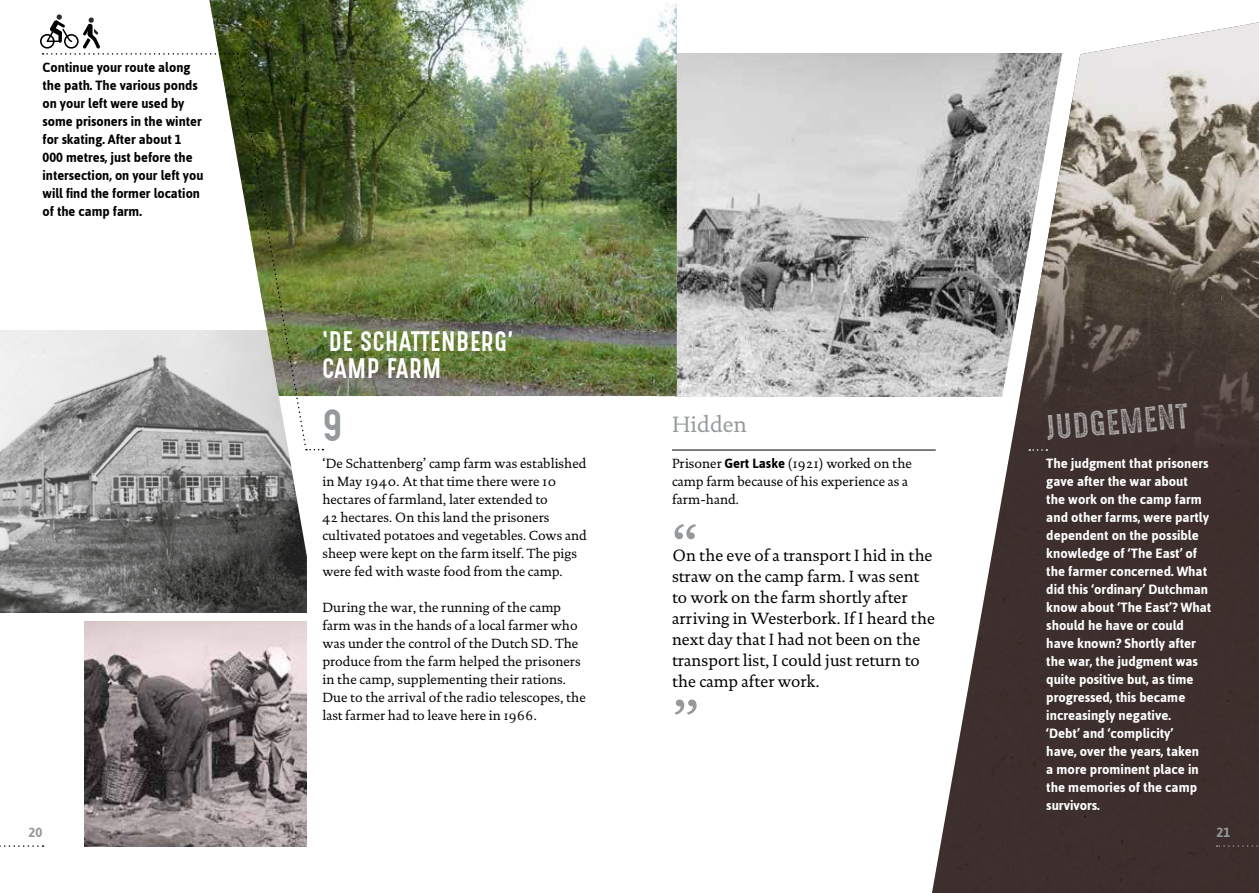
<style>
.page{position:relative;width:1259px;height:893px;background:#fff}
.page>*{position:absolute;margin:0;border:0;box-sizing:border-box;transform-origin:0 0}
.t1{font:60px "DTL Documenta SP Regular";color:#95999b}
.t2{font:38.4px "Gotcha Gothic";color:#95999b}
.t3{font:30px "Gotcha Gothic Stamp";color:#b3b2b2}
.t4{font:24px/27px "Gotcha Gothic";letter-spacing:.03em;color:#fff}
.t5{font:22.5px "DTL Documenta SP Regular";color:#95999b}
.t6{font:16.5px/21px "DTL Documenta SP Regular";color:#000}
.t7{font:700 15px/18px "Jaldi";color:#fff}
.t8{font:700 15px/18px "Jaldi";color:#000}
.t9{font:700 15px "Jaldi";color:#95999b}
.t10{font:13.5px/18px "DTL Documenta SP Regular";color:#000}
.s1{font-family:"Jaldi";font-weight:700;font-size:15px}
</style>
<div class="page">
<img style="left:677px;top:53px;width:229px;height:343px">
<img style="left:906px;top:22px;width:353px;height:871px">
<img style="left:0;top:330px;width:306px;height:282px">
<svg style="left:242px;top:449px;width:82px;height:155px"></svg>
<img style="left:209px;top:0;width:468px;height:396px">
<hr style="left:672px;top:450px;width:263px;height:1px;background:#000">
<svg style="left:1029px;top:449px;width:18px;height:2px"></svg>
<img style="left:84px;top:621px;width:222px;height:225px">
<svg style="left:40px;top:14px;width:283px;height:436px"></svg>
<svg style="left:0;top:845px;width:44px;height:2px"></svg>
<svg style="left:1216px;top:845px;width:43px;height:2px"></svg>
<p class="t8" style="left:43px;top:58px;width:162px">Continue your route along the path. The various ponds on your left were used by some prisoners in the winter for skating. After about 1<br>000 metres, just before the intersection, on your left you will find the former location of the camp farm.</p>
<h3 class="t4" style="left:322px;top:328px;width:192px">‘DE SCHATTENBERG’<br>CAMP FARM</h3>
<h2 class="t2" style="left:322px;top:396px;width:22px">9</h2>
<p class="t10" style="left:322px;top:454px;width:266px">‘De Schattenberg’ camp farm was established in May 1940. At that time there were 10 hectares of farmland, later extended to<br>42 hectares. On this land the prisoners cultivated potatoes and vegetables. Cows and sheep were kept on the farm itself. The pigs were fed with waste food from the camp.</p>
<p class="t10" style="left:322px;top:598px;width:265px">During the war, the running of the camp farm was in the hands of a local farmer who was under the control of the Dutch SD. The produce from the farm helped the prisoners in the camp, supplementing their rations.<br>Due to the arrival of the radio telescopes, the last farmer had to leave here in 1966.</p>
<h3 class="t5" style="left:672px;top:411px;width:77px">Hidden</h3>
<p class="t10" style="left:672px;top:454px;width:241px">Prisoner <span class="s1">Gert Laske</span> (1921) worked on the camp farm because of his experience as a farm-hand.</p>
<h1 class="t1" style="left:672px;top:514px;width:28px">‘‘</h1>
<p class="t6" style="left:672px;top:545px;width:264px">On the eve of a transport I hid in the straw on the camp farm. I was sent to work on the farm shortly after arriving in Westerbork. If I heard the next day that I had not been on the transport list, I could just return to the camp after work.</p>
<h1 class="t1" style="left:672px;top:690px;width:29px">’’</h1>
<h3 class="t3" style="left:1045px;top:405px;width:142px;rotate:-5deg">JUDGEMENT</h3>
<p class="t7" style="left:1046px;top:454px;width:166px">The judgment that prisoners gave after the war about<br>the work on the camp farm and other farms, were partly dependent on the possible knowledge of ‘The East’ of the farmer concerned. What did this ‘ordinary’ Dutchman know about ‘The East’? What should he have or could have known? Shortly after the war, the judgment was quite positive but, as time progressed, this became increasingly negative.<br>‘Debt’ and ‘complicity’<br>have, over the years, taken<br>a more prominent place in the memories of the camp survivors.</p>
<p class="t9" style="left:29px;top:823px;width:15px">20</p>
<p class="t9" style="left:1216px;top:823px;width:15px">21</p>
</div>
